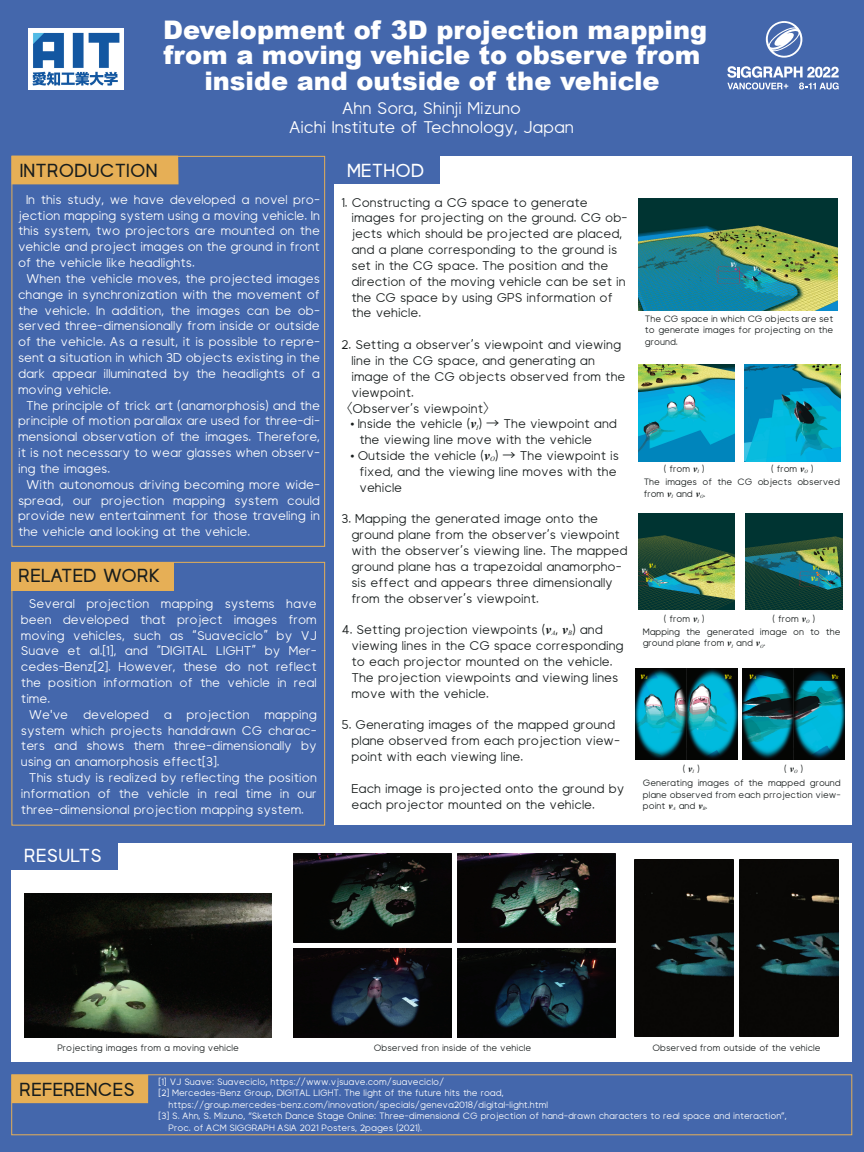
<style>
.page{position:relative;width:864px;height:1152px;background:#4467ac}
.page>*{position:absolute;margin:0;border:0;box-sizing:border-box;transform-origin:0 0}
.t1{font:900 25.6px/25.6px "Arial";color:#fff;text-align:center}
.t2{font:700 19.2px "Visia Pro";letter-spacing:.01em;color:#181d1d}
.t3{font:700 19.2px "Visia Pro";letter-spacing:.01em;color:#fff}
.t4{font:17.6px/19.2px "Visia Pro";color:#fff;text-align:center}
.t5{font:13.2px/15.8px "Visia Pro";color:#fff;text-align:justify}
.t6{font:13.2px/15.8px "Visia Pro";color:#181d1d}
.t7{font:italic 700 9.88px "Times New Roman";color:#fff}
.t8{font:9.6px/11.5px "Visia Pro";color:#181d1d;text-align:justify}
.t9{font:9.6px "Visia Pro";color:#fff}
.t10{font:italic 700 9.6px/13.9px "Times New Roman";color:#fff101;text-align:center}
.t11{font:italic 700 9.6px "Times New Roman";color:#fff}
.s1{font-family:"Myriad Pro"}
.s2{font-family:"Koz Go Pro"}
.s3{font-family:"Times New Roman";font-weight:700;font-style:italic}
.s4{font-weight:400;font-size:4.96px}
.s5{font-weight:400;font-size:4.8px}
</style>
<div class="page">
<div style="left:12px;top:562px;width:313px;height:264px;border:1px solid #e6af56"></div>
<div style="left:12px;top:156px;width:167px;height:28px;background:#e6af56"></div>
<div style="left:11px;top:1074px;width:841px;height:61px;border:1px solid #e6af56"></div>
<div style="left:12px;top:1075px;width:136px;height:28px;background:#e6af56"></div>
<div style="left:11px;top:562px;width:163px;height:29px;background:#e6af56"></div>
<div style="left:334px;top:156px;width:518px;height:669px;background:#fff"></div>
<div style="left:12px;top:844px;width:840px;height:218px;background:#fff"></div>
<div style="left:334px;top:156px;width:106px;height:28px;background:#4467ac"></div>
<div style="left:11px;top:842px;width:107px;height:28px;background:#4467ac"></div>
<img style="left:28px;top:28px;width:96px;height:61px">
<img style="left:24px;top:894px;width:248px;height:144px">
<img style="left:293px;top:853px;width:159px;height:90px">
<img style="left:457px;top:853px;width:159px;height:90px">
<img style="left:293px;top:948px;width:159px;height:90px">
<img style="left:457px;top:948px;width:159px;height:90px">
<img style="left:740px;top:860px;width:99px;height:177px">
<img style="left:634px;top:860px;width:100px;height:177px">
<img style="left:639px;top:365px;width:96px;height:96px">
<img style="left:744px;top:365px;width:97px;height:96px">
<img style="left:639px;top:199px;width:198px;height:112px">
<img style="left:639px;top:513px;width:96px;height:97px">
<img style="left:746px;top:513px;width:96px;height:97px">
<img style="left:743px;top:669px;width:102px;height:90px">
<img style="left:635px;top:669px;width:102px;height:90px">
<svg style="left:766px;top:21px;width:36px;height:37px"></svg>
<svg style="left:727px;top:66px;width:112px;height:23px"></svg>
<h1 class="t1" style="left:163px;top:16px;width:546px">Development of 3D projection mapping from a moving vehicle to observe from inside and outside of the vehicle</h1>
<h2 class="t2" style="left:20px;top:160px;width:139px">INTRODUCTION</h2>
<h3 class="t4" style="left:290px;top:99px;width:285px">Ahn Sora, Shinji Mizuno<br>Aichi Institute of Technology, Japan</h3>
<h2 class="t3" style="left:347px;top:160px;width:79px">METHOD</h2>
<p class="t5" style="left:18px;top:191px;width:304px;text-indent:8px">In this study, we have developed a novel pro&shy;jection mapping system using a moving vehicle. In this system, two projectors are mounted on the vehicle and project images on the ground in front of the vehicle like headlights.</p>
<p class="t5" style="left:18px;top:270px;width:303px;text-indent:8px">When the vehicle moves, the projected images change in synchronization with the movement of the vehicle. In addition, the images can be ob&shy;served three-dimensionally from inside or outside of the vehicle. As a result, it is possible to repre&shy;sent a situation in which 3D objects existing in the dark appear illuminated by the headlights of a moving vehicle.</p>
<p class="t5" style="left:18px;top:397px;width:304px;text-indent:8px">The principle of trick art (anamorphosis) and the principle of motion parallax are used for three-di&shy;mensional observation of the images. Therefore, it is not necessary to wear glasses when observ&shy;ing the images.</p>
<p class="t5" style="left:18px;top:476px;width:303px;text-indent:8px">With autonomous driving becoming more wide&shy;spread, our projection mapping system could provide new entertainment for those traveling in the vehicle and looking at the vehicle.</p>
<h2 class="t2" style="left:18px;top:565px;width:143px">RELATED WORK</h2>
<p class="t5" style="left:21px;top:595px;width:297px;text-indent:8px">Several projection mapping systems have been developed that project images from moving vehicles, such as “Suaveciclo” by VJ Suave et al.[1], and “DIGITAL LIGHT” by Mer&shy;cedes-Benz[2]. However, these do not reflect the position information of the vehicle in real time.</p>
<p class="t5" style="left:21px;top:706px;width:297px;text-indent:8px">We<span class="s1">'</span>ve developed a projection mapping system which projects handdrawn CG charac&shy;ters and shows them three-dimensionally by using an anamorphosis effect[3].</p>
<p class="t5" style="left:21px;top:770px;width:297px;text-indent:8px">This study is realized by reflecting the position information of the vehicle in real time in our three-dimensional projection mapping system.</p>
<h2 class="t3" style="left:24px;top:845px;width:79px">RESULTS</h2>
<p class="t6" style="left:351px;top:194px;width:278px;text-indent:-10px">1. Constructing a CG space to generate images for projecting on the ground. CG ob&shy;jects which should be projected are placed, and a plane corresponding to the ground is set in the CG space. The position and the direction of the moving vehicle can be set in the CG space by using GPS information of the vehicle.</p>
<p class="t6" style="left:341px;top:337px;width:281px">2. Setting a observer’s viewpoint and viewing</p>
<p class="t6" style="left:351px;top:353px;width:245px">line in the CG space, and generating an</p>
<p class="t6" style="left:351px;top:368px;width:275px">image of the CG objects observed from the</p>
<p class="t6" style="left:351px;top:384px;width:64px">viewpoint.</p>
<p class="t6" style="left:339px;top:400px;width:158px"><span class="s2">〈</span>Observer’s viewpoint<span class="s2">〉</span></p>
<p class="t6" style="left:359px;top:416px;width:259px;text-indent:-9px"><span class="s2">•</span> Inside the vehicle (<span class="s3">v</span><sub>I</sub>) <span class="s2">→</span> The viewpoint and the viewing line move with the vehicle</p>
<p class="t6" style="left:359px;top:448px;width:261px;text-indent:-9px"><span class="s2">•</span> Outside the vehicle (<span class="s3">v</span><sub>O</sub>) <span class="s2">→</span> The viewpoint is fixed, and the viewing line moves with the vehicle</p>
<p class="t6" style="left:351px;top:511px;width:278px;text-indent:-10px">3. Mapping the generated image onto the ground plane from the observer’s viewpoint with the observer’s viewing line. The mapped ground plane has a trapezoidal anamorpho&shy;sis effect and appears three dimensionally from the observer’s viewpoint.</p>
<p class="t6" style="left:351px;top:622px;width:274px;text-indent:-10px">4. Setting projection viewpoints (<span class="s3">v</span><sub>A</sub>, <span class="s3">v</span><sub>B</sub>) and viewing lines in the CG space corresponding to each projector mounted on the vehicle.<br>The projection viewpoints and viewing lines move with the vehicle.</p>
<p class="t6" style="left:351px;top:717px;width:270px;text-indent:-10px">5. Generating images of the mapped ground plane observed from each projection view&shy;point with each viewing line.</p>
<p class="t6" style="left:351px;top:780px;width:274px">Each image is projected onto the ground by each projector mounted on the vehicle.</p>
<p class="t7" style="left:731px;top:257px;width:8px">v<span class="s4">I</span></p>
<p class="t7" style="left:753px;top:261px;width:9px">v<span class="s4">O</span></p>
<p class="t8" style="left:645px;top:313px;width:190px">The CG space in which CG objects are set to generate images for projecting on the ground.</p>
<p class="t8" style="left:664px;top:463px;width:42px">( from <span class="s3">v</span><sub>I</sub> )</p>
<p class="t8" style="left:771px;top:463px;width:44px">( from <span class="s3">v</span><sub>O</sub> )</p>
<p class="t8" style="left:644px;top:476px;width:198px">The images of the CG objects observed from <span class="s3">v</span><sub>I</sub> and <span class="s3">v</span><sub>O</sub>.</p>
<p class="t10" style="left:645px;top:558px;width:12px">v<span class="s5">A </span>v<span class="s5">B</span></p>
<p class="t11" style="left:827px;top:565px;width:9px">v<span class="s5">O</span></p>
<p class="t10" style="left:811px;top:562px;width:10px;line-height:10.4px;text-align:left">v<span class="s5">A </span>v<span class="s5">B</span></p>
<p class="t11" style="left:642px;top:563px;width:7px">v<span class="s5">I</span></p>
<p class="t8" style="left:664px;top:613px;width:42px">( from <span class="s3">v</span><sub>I</sub> )</p>
<p class="t8" style="left:773px;top:613px;width:44px">( from <span class="s3">v</span><sub>O</sub> )</p>
<p class="t8" style="left:643px;top:626px;width:199px">Mapping the generated image on to the ground plane from <span class="s3">v</span><sub>I</sub> and <span class="s3">v</span><sub>O</sub>.</p>
<p class="t10" style="left:640px;top:668px;width:9px">v<span class="s5">A</span></p>
<p class="t10" style="left:724px;top:668px;width:9px">v<span class="s5">B</span></p>
<p class="t10" style="left:749px;top:668px;width:9px">v<span class="s5">A</span></p>
<p class="t10" style="left:831px;top:668px;width:9px">v<span class="s5">B</span></p>
<p class="t8" style="left:683px;top:763px;width:19px">( <span class="s3">v</span><sub>I</sub> )</p>
<p class="t8" style="left:784px;top:763px;width:20px">( <span class="s3">v</span><sub>O</sub> )</p>
<p class="t8" style="left:643px;top:777px;width:199px">Generating images of the mapped ground plane observed from each prrojection view&shy;point <span class="s3">v</span><sub>A</sub> and <span class="s3">v</span><sub>B</sub>.</p>
<p class="t8" style="left:57px;top:1042px;width:183px">Projecting images from a moving vehicle</p>
<p class="t8" style="left:374px;top:1042px;width:159px">Observed fron inside of the vehicle</p>
<p class="t8" style="left:653px;top:1042px;width:170px">Observed from outside of the vehicle</p>
<h2 class="t2" style="left:20px;top:1080px;width:117px">REFERENCES</h2>
<p class="t9" style="left:159px;top:1076px;width:287px">[1] VJ Suave: Suaveciclo<span class="s2">,</span> https://www.vjsuave.com/suaveciclo/</p>
<p class="t9" style="left:159px;top:1088px;width:347px">[2] Mercedes-Benz Group, DIGITAL LIGHT. The light of the future hits the road,</p>
<p class="t9" style="left:169px;top:1099px;width:381px">https://group.mercedes-benz.com/innovation/specials/geneva2018/digital-light.html</p>
<p class="t9" style="left:159px;top:1111px;width:630px">[3] S. Ahn, S. Mizuno, <span class="s1">“</span>Sketch Dance Stage Online: Three-dimensional CG projection of hand-drawn characters to real space and interaction<span class="s1">”</span>,</p>
<p class="t9" style="left:169px;top:1122px;width:255px">Proc. of ACM SIGGRAPH ASIA 2021 Posters, 2pages (2021).</p>
</div>
